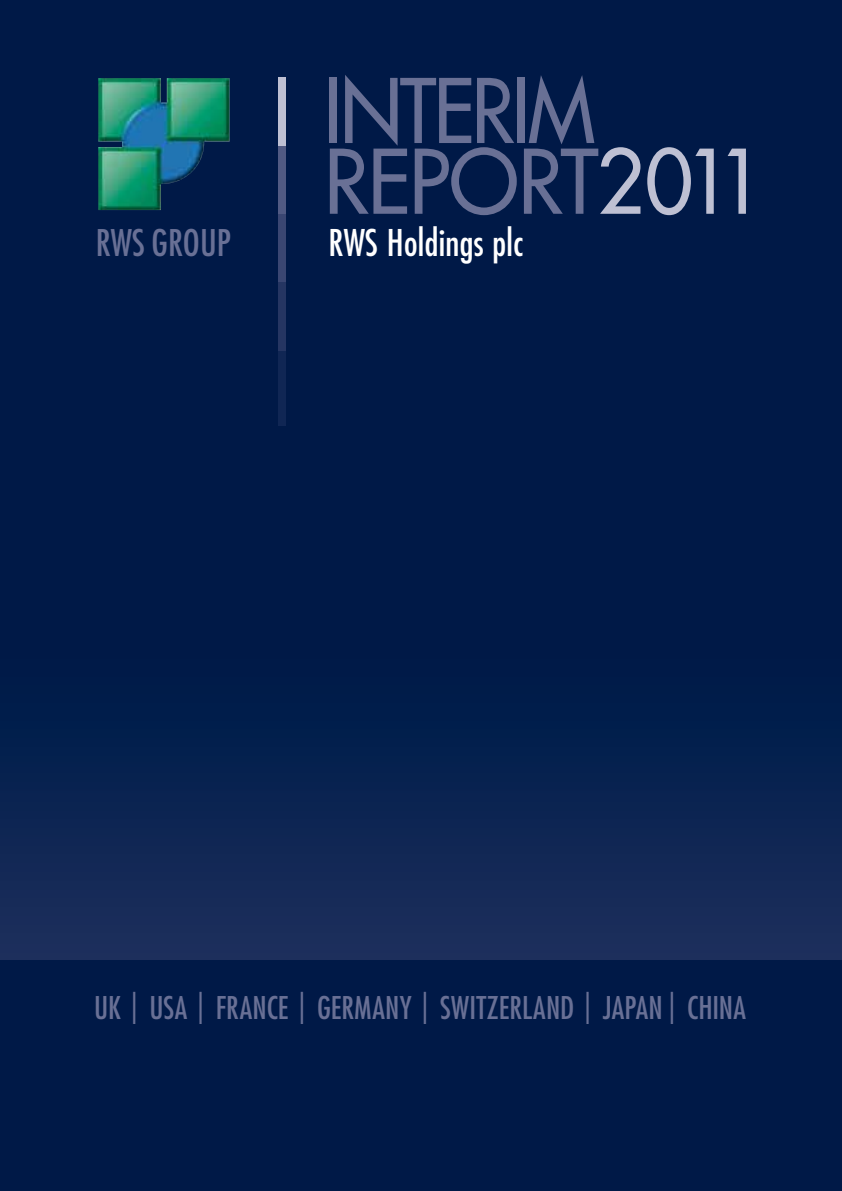
<style>
.page{position:relative;width:842px;height:1191px;background:#001947}
.page>*{position:absolute;margin:0;border:0;box-sizing:border-box;transform-origin:0 0}
.t1{font:86.4px/70.8px "Futura";letter-spacing:-.03em;color:#697095;scale:.92 1}
.t2{font:condensed 35.8px "Futura";letter-spacing:.01em;color:#fff}
.t3{font:condensed 35.8px "Futura";color:#697095}
.t4{font:condensed 30.4px "Futura";letter-spacing:.005em;color:#697095}
.s1{color:#bec0d3}
.s2{font-weight:300;font-size:42.6px}
</style>
<div class="page">
<img style="left:98px;top:78px;width:132px;height:132px">
<div style="left:278px;top:350px;width:7px;height:75px;background:#102654"></div>
<div style="left:278px;top:282px;width:7px;height:68px;background:#253562"></div>
<div style="left:278px;top:214px;width:7px;height:68px;background:#3a4672"></div>
<div style="left:278px;top:145px;width:7px;height:69px;background:#515a83"></div>
<div style="left:278px;top:77px;width:7px;height:68px;background:#bec0d3"></div>
<div style="left:0;top:559px;width:842px;height:401px;background:linear-gradient(to bottom,#001543,#192e5b)"></div>
<p class="t3" style="left:96px;top:221px;width:136px">RWS GROUP</p>
<h1 class="t1" style="left:324px;top:75px;width:481px">INTERIM<br>REPORT<span class="s1">2011</span></h1>
<p class="t2" style="left:328px;top:220px;width:196px">RWS Holdings plc</p>
<p class="t4" style="left:94px;top:988px;width:653px">UK <span class="s2">I</span> USA <span class="s2">I</span> FRANCE <span class="s2">I</span> GERMANY <span class="s2">I</span> SWITZERLAND <span class="s2">I</span> JAPAN <span class="s2">I</span> CHINA</p>
</div>
